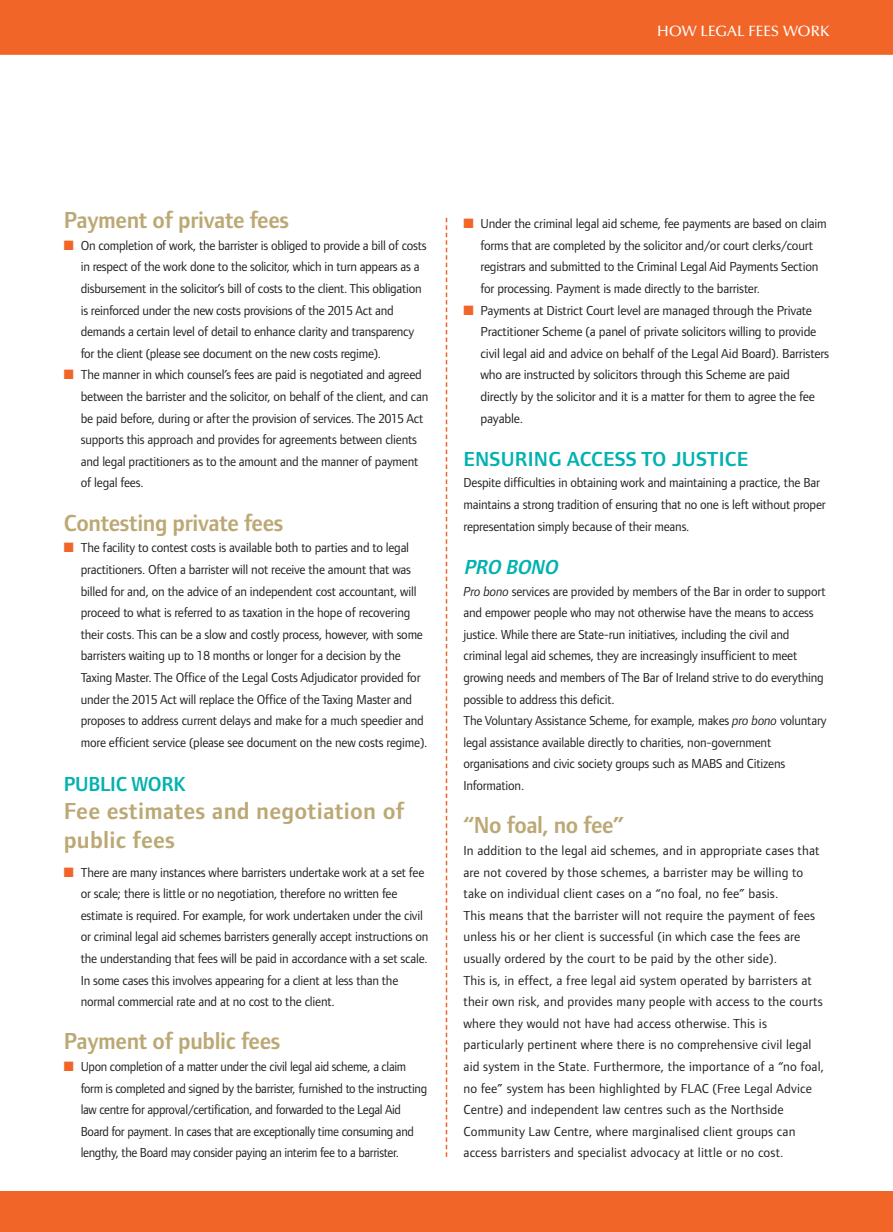
<style>
.page{position:relative;width:893px;height:1232px;background:#fff}
.page>*{position:absolute;margin:0;border:0;box-sizing:border-box;transform-origin:0 0}
.t1{font:600 24px "Foundry Form Sans";letter-spacing:-.015em;color:#bba874}
.t2{font:600 24px/28.8px "Foundry Form Sans";letter-spacing:.01em;color:#bba874}
.t3{font:600 21px "Foundry Form Sans";letter-spacing:.01em;color:#00b2b0}
.t4{font:600 21px "Foundry Form Sans";letter-spacing:-.015em;color:#00b2b0}
.t5{font:italic 600 21px "Foundry Form Sans";color:#00b2b0}
.t6{font:500 15px "Optima";color:#fff}
.t7{font:13.5px/21.6px "Foundry Form Sans";letter-spacing:-.015em;color:#231f20}
.t8{font:13.5px/21.6px "Foundry Form Sans";letter-spacing:.01em;color:#231f20}
.t9{font:13.5px/21.6px "Foundry Form Sans";letter-spacing:-.015em;color:#231f20;scale:.95 1}
.s1{color:#f26528}
.s2{font-style:italic}
</style>
<div class="page">
<div style="left:0;top:0;width:893px;height:55px;background:#f26528"></div>
<div style="left:0;top:1190px;width:893px;height:41px;background:#f26528"></div>
<svg style="left:446px;top:218px;width:1px;height:938px"></svg>
<p class="t6" style="left:657px;top:25px;width:174px">HOW LEGAL FEES WORK</p>
<h1 class="t1" style="left:64px;top:211px;width:227px">Payment of private fees</h1>
<p class="t7" style="left:81px;top:235px;width:347px;text-indent:-17px"><span class="s1">■</span> On completion of work, the barrister is obliged to provide a bill of costs in respect of the work done to the solicitor, which in turn appears as a disbursement in the solicitor’s bill of costs to the client. This obligation is reinforced under the new costs provisions of the 2015 Act and demands a certain level of detail to enhance clarity and transparency for the client (please see document on the new costs regime).</p>
<p class="t7" style="left:81px;top:365px;width:349px;text-indent:-17px"><span class="s1">■</span> The manner in which counsel’s fees are paid is negotiated and agreed between the barrister and the solicitor, on behalf of the client, and can be paid before, during or after the provision of services. The 2015 Act supports this approach and provides for agreements between clients and legal practitioners as to the amount and the manner of payment of legal fees.</p>
<h1 class="t1" style="left:64px;top:513px;width:221px">Contesting private fees</h1>
<p class="t7" style="left:81px;top:538px;width:348px;text-indent:-17px"><span class="s1">■</span> The facility to contest costs is available both to parties and to legal practitioners. Often a barrister will not receive the amount that was billed for and, on the advice of an independent cost accountant, will proceed to what is referred to as taxation in the hope of recovering their costs. This can be a slow and costly process, however, with some barristers waiting up to 18 months or longer for a decision by the Taxing Master. The Office of the Legal Costs Adjudicator provided for under the 2015 Act will replace the Office of the Taxing Master and proposes to address current delays and make for a much speedier and more efficient service (please see document on the new costs regime).</p>
<h2 class="t4" style="left:64px;top:775px;width:124px">PUBLIC WORK</h2>
<h1 class="t2" style="left:64px;top:798px;width:342px">Fee estimates and negotiation of public fees</h1>
<p class="t7" style="left:81px;top:862px;width:349px;text-indent:-17px"><span class="s1">■</span> There are many instances where barristers undertake work at a set fee or scale; there is little or no negotiation, therefore no written fee estimate is required. For example, for work undertaken under the civil or criminal legal aid schemes barristers generally accept instructions on the understanding that fees will be paid in accordance with a set scale.<br>In some cases this involves appearing for a client at less than the normal commercial rate and at no cost to the client.</p>
<h1 class="t1" style="left:64px;top:1032px;width:218px">Payment of public fees</h1>
<p class="t9" style="left:81px;top:1056px;width:366px;text-indent:-17px"><span class="s1">■</span> Upon completion of a matter under the civil legal aid scheme, a claim form is completed and signed by the barrister, furnished to the instructing law centre for approval/certification, and forwarded to the Legal Aid Board for payment. In cases that are exceptionally time consuming and lengthy, the Board may consider paying an interim fee to a barrister.</p>
<p class="t7" style="left:480px;top:214px;width:348px;text-indent:-17px"><span class="s1">■</span> Under the criminal legal aid scheme, fee payments are based on claim forms that are completed by the solicitor and/or court clerks/court registrars and submitted to the Criminal Legal Aid Payments Section for processing. Payment is made directly to the barrister.</p>
<p class="t7" style="left:480px;top:300px;width:350px;text-indent:-17px"><span class="s1">■</span> Payments at District Court level are managed through the Private Practitioner Scheme (a panel of private solicitors willing to provide civil legal aid and advice on behalf of the Legal Aid Board). Barristers who are instructed by solicitors through this Scheme are paid directly by the solicitor and it is a matter for them to agree the fee payable.</p>
<h2 class="t3" style="left:463px;top:451px;width:286px">ENSURING ACCESS TO JUSTICE</h2>
<p class="t7" style="left:463px;top:473px;width:364px">Despite difficulties in obtaining work and maintaining a practice, the Bar maintains a strong tradition of ensuring that no one is left without proper representation simply because of their means.</p>
<h2 class="t5" style="left:463px;top:559px;width:100px">PRO BONO</h2>
<p class="t7" style="left:463px;top:581px;width:365px"><span class="s2">Pro bono</span> services are provided by members of the Bar in order to support and empower people who may not otherwise have the means to access justice. While there are State-run initiatives, including the civil and criminal legal aid schemes, they are increasingly insufficient to meet growing needs and members of The Bar of Ireland strive to do everything possible to address this deficit.<br>The Voluntary Assistance Scheme, for example, makes <span class="s2">pro bono</span> voluntary legal assistance available directly to charities, non-government organisations and civic society groups such as MABS and Citizens Information.</p>
<h1 class="t1" style="left:463px;top:816px;width:162px">“No foal, no fee”</h1>
<p class="t8" style="left:463px;top:840px;width:362px">In addition to the legal aid schemes, and in appropriate cases that are not covered by those schemes, a barrister may be willing to take on individual client cases on a “no foal, no fee” basis.<br>This means that the barrister will not require the payment of fees unless his or her client is successful (in which case the fees are usually ordered by the court to be paid by the other side).<br>This is, in effect, a free legal aid system operated by barristers at their own risk, and provides many people with access to the courts where they would not have had access otherwise. This is particularly pertinent where there is no comprehensive civil legal aid system in the State. Furthermore, the importance of a “no foal, no fee” system has been highlighted by FLAC (Free Legal Advice Centre) and independent law centres such as the Northside Community Law Centre, where marginalised client groups can access barristers and specialist advocacy at little or no cost.</p>
</div>
